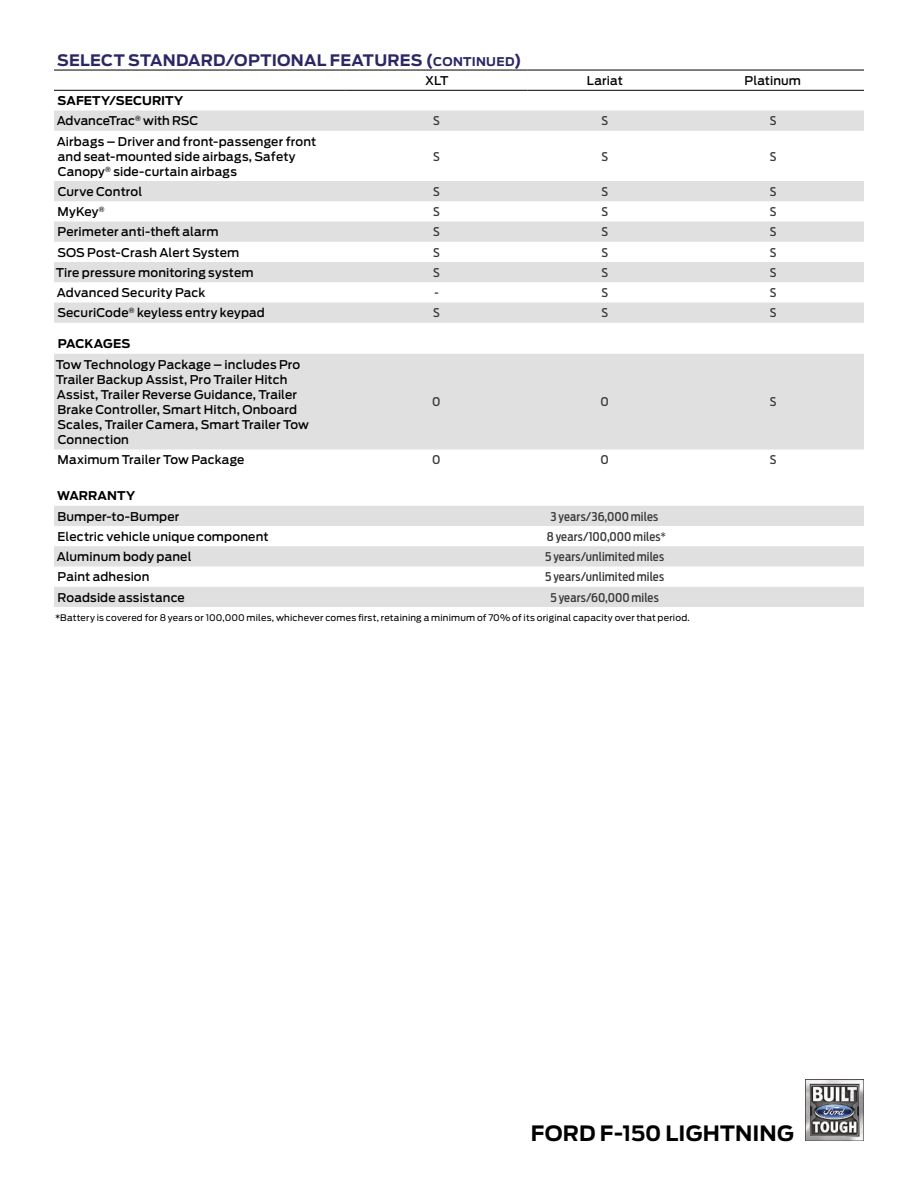
<style>
.page{position:relative;width:918px;height:1188px;background:#fff}
.page>*{position:absolute;margin:0;border:0;box-sizing:border-box;transform-origin:0 0}
.t1{font:700 21px "Ford Antenna";letter-spacing:.01em;color:#000}
.t2{font:700 15.75px "Ford Antenna";letter-spacing:.015em;color:#2b2765}
.t3{font:500 12px/15px "Ford Antenna";letter-spacing:.01em;color:#000}
.t4{font:500 12px "Ford Antenna Cond";letter-spacing:.01em;color:#393939}
.t5{font:700 12px "Ford Antenna";letter-spacing:.005em;color:#000}
.t6{font:9px "Ford Antenna";letter-spacing:.02em;color:#000}
.s1{font-size:12px}
.s2{font-weight:700}
.s3{font-weight:300}
</style>
<div class="page">
<img style="left:806px;top:1079px;width:58px;height:62px">
<div style="left:54px;top:111px;width:810px;height:20px;background:#e0e0e0"></div>
<svg style="left:54px;top:181px;width:810px;height:269px;fill:#e0e0e0"></svg>
<hr style="left:54px;top:70px;width:291px;height:1px;background:#000">
<hr style="left:345px;top:70px;width:183px;height:1px;background:#000">
<hr style="left:528px;top:70px;width:154px;height:1px;background:#000">
<hr style="left:682px;top:70px;width:182px;height:1px;background:#000">
<hr style="left:54px;top:90px;width:291px;height:1px;background:#000">
<hr style="left:345px;top:90px;width:183px;height:1px;background:#000">
<hr style="left:528px;top:90px;width:154px;height:1px;background:#000">
<hr style="left:682px;top:90px;width:182px;height:1px;background:#000">
<svg style="left:54px;top:506px;width:810px;height:101px;fill:#e0e0e0"></svg>
<h2 class="t2" style="left:57px;top:46px;width:466px">SELECT STANDARD/OPTIONAL FEATURES (<span class="s1">CONTINUED</span>)</h2>
<p class="t3" style="left:425px;top:72px;width:25px">XLT</p>
<p class="t3" style="left:587px;top:72px;width:37px">Lariat</p>
<p class="t3" style="left:745px;top:72px;width:58px">Platinum</p>
<p class="t3" style="left:57px;top:90px;width:143px;line-height:20.1px"><span class="s2">SAFETY/SECURITY<br></span>AdvanceTrac<sup>®</sup> with RSC</p>
<p class="t4" style="left:433px;top:111px;width:8px">S</p>
<p class="t4" style="left:601px;top:111px;width:8px">S</p>
<p class="t4" style="left:770px;top:111px;width:8px">S</p>
<p class="t3" style="left:57px;top:132px;width:261px">Airbags – Driver and front-passenger front and seat-mounted side airbags, Safety<br>Canopy<sup>®</sup> side-curtain airbags</p>
<p class="t4" style="left:433px;top:146px;width:8px">S</p>
<p class="t4" style="left:602px;top:146px;width:8px">S</p>
<p class="t4" style="left:770px;top:146px;width:8px">S</p>
<p class="t3" style="left:58px;top:183px;width:86px">Curve Control</p>
<p class="t4" style="left:433px;top:181px;width:8px">S</p>
<p class="t4" style="left:602px;top:181px;width:8px">S</p>
<p class="t4" style="left:770px;top:181px;width:8px">S</p>
<p class="t3" style="left:58px;top:203px;width:48px">MyKey<sup>®</sup></p>
<p class="t4" style="left:433px;top:201px;width:8px">S</p>
<p class="t4" style="left:602px;top:201px;width:8px">S</p>
<p class="t4" style="left:770px;top:201px;width:8px">S</p>
<p class="t3" style="left:58px;top:223px;width:163px">Perimeter anti-theft alarm</p>
<p class="t4" style="left:433px;top:222px;width:8px">S</p>
<p class="t4" style="left:602px;top:222px;width:8px">S</p>
<p class="t4" style="left:770px;top:222px;width:8px">S</p>
<p class="t3" style="left:57px;top:243px;width:183px">SOS Post-Crash Alert System</p>
<p class="t4" style="left:433px;top:242px;width:8px">S</p>
<p class="t4" style="left:602px;top:242px;width:8px">S</p>
<p class="t4" style="left:770px;top:242px;width:8px">S</p>
<p class="t3" style="left:56px;top:264px;width:199px">Tire pressure monitoring system</p>
<p class="t4" style="left:433px;top:262px;width:8px">S</p>
<p class="t4" style="left:602px;top:262px;width:8px">S</p>
<p class="t4" style="left:770px;top:262px;width:8px">S</p>
<p class="t3" style="left:57px;top:284px;width:150px">Advanced Security Pack</p>
<p class="t4" style="left:434px;top:282px;width:6px">-</p>
<p class="t4" style="left:602px;top:282px;width:8px">S</p>
<p class="t4" style="left:770px;top:282px;width:8px">S</p>
<p class="t3" style="left:57px;top:304px;width:209px">SecuriCode<sup>®</sup> keyless entry keypad</p>
<p class="t4" style="left:433px;top:303px;width:8px">S</p>
<p class="t4" style="left:602px;top:303px;width:8px">S</p>
<p class="t4" style="left:770px;top:303px;width:8px">S</p>
<p class="t5" style="left:58px;top:333px;width:74px">PACKAGES</p>
<p class="t3" style="left:56px;top:356px;width:255px">Tow Technology Package – includes Pro Trailer Backup Assist, Pro Trailer Hitch Assist, Trailer Reverse Guidance, Trailer Brake Controller, Smart Hitch, Onboard Scales, Trailer Camera, Smart Trailer Tow Connection</p>
<p class="t4" style="left:433px;top:392px;width:9px">O</p>
<p class="t4" style="left:601px;top:392px;width:9px">O</p>
<p class="t4" style="left:770px;top:392px;width:8px">S</p>
<p class="t3" style="left:58px;top:451px;width:188px">Maximum Trailer Tow Package</p>
<p class="t4" style="left:433px;top:450px;width:9px">O</p>
<p class="t4" style="left:601px;top:450px;width:9px">O</p>
<p class="t4" style="left:770px;top:450px;width:8px">S</p>
<p class="t5" style="left:57px;top:485px;width:80px">WARRANTY</p>
<p class="t3" style="left:58px;top:507px;width:123px">Bumper-to-Bumper</p>
<p class="t4" style="left:551px;top:506px;width:109px">3 years/36,000 miles</p>
<p class="t3" style="left:58px;top:528px;width:213px">Electric vehicle unique component</p>
<p class="t4" style="left:547px;top:526px;width:121px">8 years/100,000 miles<span class="s3">*</span></p>
<p class="t3" style="left:57px;top:548px;width:136px">Aluminum body panel</p>
<p class="t4" style="left:545px;top:546px;width:120px">5 years/unlimited miles</p>
<p class="t3" style="left:58px;top:568px;width:94px">Paint adhesion</p>
<p class="t4" style="left:545px;top:567px;width:120px">5 years/unlimited miles</p>
<p class="t3" style="left:58px;top:588px;width:129px">Roadside assistance</p>
<p class="t4" style="left:550px;top:587px;width:110px">5 years/60,000 miles</p>
<p class="t6" style="left:55px;top:610px;width:636px">*Battery is covered for 8 years or 100,000 miles, whichever comes first, retaining a minimum of 70% of its original capacity over that period.</p>
<h1 class="t1" style="left:531px;top:1114px;width:264px">FORD F-150 LIGHTNING</h1>
</div>
